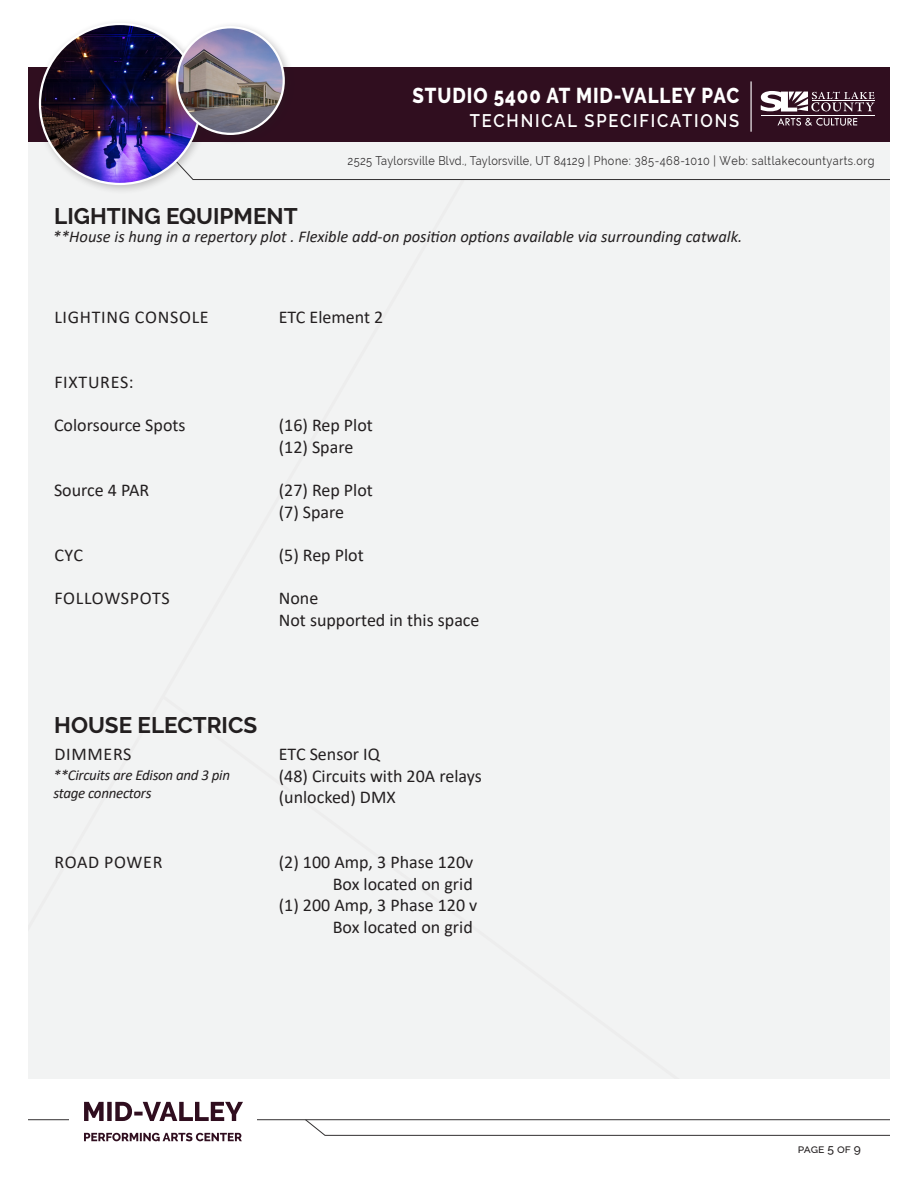
<style>
.page{position:relative;width:918px;height:1188px;background:#fff}
.page>*{position:absolute;margin:0;border:0;box-sizing:border-box;transform-origin:0 0}
.t1{font:700 22.5px "Raleway";color:#231f20}
.t2{font:800 21.45px "Raleway";letter-spacing:.05em;color:#fff;scale:.87 1}
.t3{font:600 18.15px "Raleway";letter-spacing:.11em;color:#fff;scale:.91 1}
.t4{font:18px/21.6px "Calibri";color:#231f20}
.t5{font:18px "Calibri";letter-spacing:.04em;color:#231f20}
.t6{font:18px "Calibri";letter-spacing:.035em;color:#231f20}
.t7{font:italic 16.5px "Calibri";color:#231f20}
.t8{font:italic 15px/18px "Calibri";letter-spacing:-.02em;color:#231f20}
.t9{font:12.3px "Raleway";letter-spacing:.03em;color:#323031;scale:.88 1}
.t10{font:500 12px "Raleway";letter-spacing:-.01em;color:#231f20}
</style>
<div class="page">
<div style="left:21px;top:142px;width:885px;height:940px;background:#f2f3f3"></div>
<hr style="left:0;top:1119px;width:906px;height:1px;background:#323031">
<svg style="left:211px;top:142px;width:680px;height:38px"></svg>
<div style="left:14px;top:67px;width:903px;height:75px;background:#300e1f"></div>
<div style="left:0;top:2px;width:27px;height:1186px;background:#fff"></div>
<svg style="left:761px;top:91px;width:113px;height:21px"></svg>
<hr style="left:812px;top:100px;width:62px;height:1px;background:#fff">
<hr style="left:761px;top:115px;width:113px;height:1px;background:#fff">
<svg style="left:778px;top:118px;width:79px;height:8px"></svg>
<hr style="left:751px;top:81px;width:1px;height:51px;background:#fff">
<div style="left:34px;top:18px;width:177px;height:177px;background:#231f20;opacity:.25"></div>
<img style="left:40px;top:24px;width:160px;height:160px;border-radius:79px">
<svg style="left:304px;top:1119px;width:587px;height:17px"></svg>
<div style="left:891px;top:0;width:27px;height:1188px;background:#fff"></div>
<div style="left:5px;top:1079px;width:907px;height:28px;background:#fff"></div>
<div style="left:70px;top:1106px;width:187px;height:51px;background:#fff"></div>
<div style="left:171px;top:21px;width:124px;height:124px;background:#231f20;opacity:.25"></div>
<img style="left:177px;top:27px;width:107px;height:107px;border-radius:53px">
<div style="left:176px;top:26px;width:109px;height:109px;border:2px solid #fff;border-radius:50%"></div>
<svg style="left:84px;top:1133px;width:158px;height:8px"></svg>
<svg style="left:84px;top:1102px;width:159px;height:19px"></svg>
<p class="t2" style="left:413px;top:83px;width:377px">STUDIO 5400 AT MID-VALLEY PAC</p>
<p class="t3" style="left:470px;top:110px;width:298px">TECHNICAL SPECIFICATIONS</p>
<p class="t9" style="left:348px;top:153px;width:600px">2525 Taylorsville Blvd., Taylorsville, UT 84129 | Phone: 385-468-1010 | Web: saltlakecountyarts.org</p>
<p class="t1" style="left:54px;top:203px;width:245px">LIGHTING EQUIPMENT</p>
<p class="t7" style="left:53px;top:225px;width:691px">**House is hung in a repertory plot . Flexible add-on position options available via surrounding catwalk.</p>
<p class="t5" style="left:54px;top:305px;width:156px">LIGHTING CONSOLE</p>
<p class="t5" style="left:54px;top:370px;width:81px">FIXTURES:</p>
<p class="t4" style="left:54px;top:414px;width:133px">Colorsource Spots</p>
<p class="t4" style="left:54px;top:479px;width:97px">Source 4 PAR</p>
<p class="t4" style="left:54px;top:544px;width:30px">CYC</p>
<p class="t6" style="left:54px;top:586px;width:117px">FOLLOWSPOTS</p>
<p class="t4" style="left:279px;top:306px;width:106px">ETC Element 2</p>
<p class="t4" style="left:279px;top:414px;width:96px">(16) Rep Plot (12) Spare</p>
<p class="t4" style="left:279px;top:479px;width:96px">(27) Rep Plot (7) Spare</p>
<p class="t4" style="left:279px;top:544px;width:86px">(5) Rep Plot</p>
<p class="t4" style="left:279px;top:587px;width:202px">None<br>Not supported in this space</p>
<p class="t1" style="left:54px;top:712px;width:205px">HOUSE ELECTRICS</p>
<p class="t8" style="left:53px;top:766px;width:178px">**Circuits are Edison and 3 pin stage connectors</p>
<p class="t5" style="left:54px;top:742px;width:79px">DIMMERS</p>
<p class="t5" style="left:54px;top:850px;width:110px">ROAD POWER</p>
<p class="t4" style="left:279px;top:743px;width:205px">ETC Sensor IQ<br>(48) Circuits with 20A relays (unlocked) DMX</p>
<p class="t4" style="left:279px;top:851px;width:200px;text-align:right">(2) 100 Amp, 3 Phase 120v<br>Box located on grid<br>(1) 200 Amp, 3 Phase 120 v<br>Box located on grid</p>
<p class="t10" style="left:798px;top:1141px;width:65px">page 5 of 9</p>
</div>
